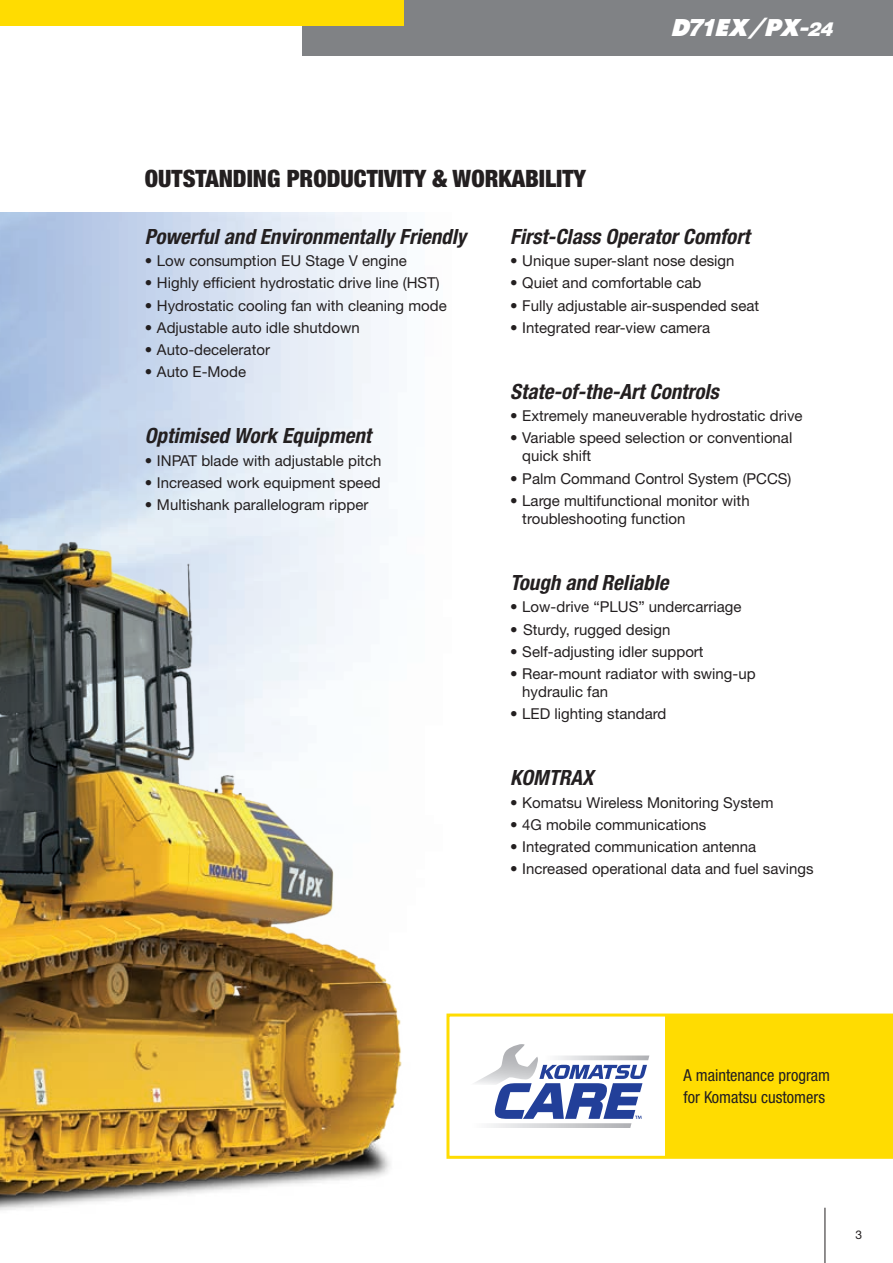
<style>
.page{position:relative;width:893px;height:1263px;background:#fff}
.page>*{position:absolute;margin:0;border:0;box-sizing:border-box;transform-origin:0 0}
.t1{font:900 condensed 24px "Helvetica Neue LT Pro";color:#231f20}
.t2{font:italic 22.5px "Komatsu VI";letter-spacing:-.085em;color:#fff}
.t3{font:italic 700 condensed 21px "Helvetica Neue LT Pro";color:#231f20}
.t4{font:condensed 16.5px/22.5px "Helvetica Neue LT Pro";color:#231f20}
.t5{font:15px/18px "Helvetica Neue LT Pro";color:#231f20}
.t6{font:12px "Helvetica Neue LT Pro";color:#231f20}
.s1{font-size:18px}
</style>
<div class="page">
<div style="left:303px;top:0;width:590px;height:55px;background:#808285"></div>
<div style="left:0;top:0;width:404px;height:26px;background:#ffdc01"></div>
<img style="left:0;top:486px;width:425px;height:725px">
<hr style="left:825px;top:1208px;width:1px;height:55px;background:#231f20">
<svg style="left:446px;top:1013px;width:447px;height:146px"></svg>
<div style="left:665px;top:1014px;width:228px;height:144px;background:#ffdc01"></div>
<svg style="left:470px;top:1044px;width:179px;height:84px"></svg>
<h1 class="t1" style="left:145px;top:164px;width:443px">OUTSTANDING PRODUCTIVITY &amp; WORKABILITY</h1>
<h2 class="t2" style="left:672px;top:15px;width:163px">D71EX/PX<span class="s1">-24</span></h2>
<h3 class="t3" style="left:145px;top:224px;width:323px">Powerful and Environmentally Friendly</h3>
<p class="t5" style="left:145px;top:251px;width:263px">• Low consumption EU Stage V engine</p>
<p class="t5" style="left:145px;top:274px;width:296px">• Highly efficient hydrostatic drive line (HST)</p>
<p class="t5" style="left:145px;top:296px;width:303px">• Hydrostatic cooling fan with cleaning mode</p>
<p class="t5" style="left:145px;top:318px;width:216px">• Adjustable auto idle shutdown</p>
<p class="t5" style="left:145px;top:340px;width:127px">• Auto-decelerator</p>
<p class="t5" style="left:145px;top:363px;width:103px">• Auto E-Mode</p>
<h3 class="t3" style="left:145px;top:423px;width:228px">Optimised Work Equipment</h3>
<p class="t5" style="left:145px;top:451px;width:238px">• INPAT blade with adjustable pitch</p>
<p class="t5" style="left:145px;top:473px;width:237px">• Increased work equipment speed</p>
<p class="t5" style="left:145px;top:495px;width:225px">• Multishank parallelogram ripper</p>
<h3 class="t3" style="left:510px;top:224px;width:241px">First-Class Operator Comfort</h3>
<p class="t5" style="left:510px;top:251px;width:226px">• Unique super-slant nose design</p>
<p class="t5" style="left:510px;top:274px;width:193px">• Quiet and comfortable cab</p>
<p class="t5" style="left:510px;top:296px;width:250px">• Fully adjustable air-suspended seat</p>
<p class="t5" style="left:510px;top:318px;width:201px">• Integrated rear-view camera</p>
<h3 class="t3" style="left:510px;top:379px;width:210px">State-of-the-Art Controls</h3>
<p class="t5" style="left:510px;top:406px;width:294px">• Extremely maneuverable hydrostatic drive</p>
<p class="t5" style="left:522px;top:429px;width:272px;text-indent:-12px">• Variable speed selection or conventional quick shift</p>
<p class="t5" style="left:510px;top:469px;width:283px">• Palm Command Control System (PCCS)</p>
<p class="t5" style="left:522px;top:491px;width:229px;text-indent:-12px">• Large multifunctional monitor with troubleshooting function</p>
<h3 class="t3" style="left:510px;top:570px;width:160px">Tough and Reliable</h3>
<p class="t5" style="left:510px;top:598px;width:233px">• Low-drive “PLUS” undercarriage</p>
<p class="t5" style="left:510px;top:620px;width:162px">• Sturdy, rugged design</p>
<p class="t5" style="left:510px;top:642px;width:195px">• Self-adjusting idler support</p>
<p class="t5" style="left:522px;top:664px;width:235px;text-indent:-12px">• Rear-mount radiator with swing-up hydraulic fan</p>
<p class="t5" style="left:510px;top:705px;width:158px">• LED lighting standard</p>
<h3 class="t3" style="left:510px;top:765px;width:85px">KOMTRAX</h3>
<p class="t5" style="left:510px;top:793px;width:265px">• Komatsu Wireless Monitoring System</p>
<p class="t5" style="left:510px;top:815px;width:197px">• 4G mobile communications</p>
<p class="t5" style="left:510px;top:837px;width:247px">• Integrated communication antenna</p>
<p class="t5" style="left:510px;top:860px;width:305px">• Increased operational data and fuel savings</p>
<p class="t4" style="left:684px;top:1063px;width:148px">A maintenance program for Komatsu customers</p>
<p class="t6" style="left:856px;top:1227px;width:8px">3</p>
</div>
